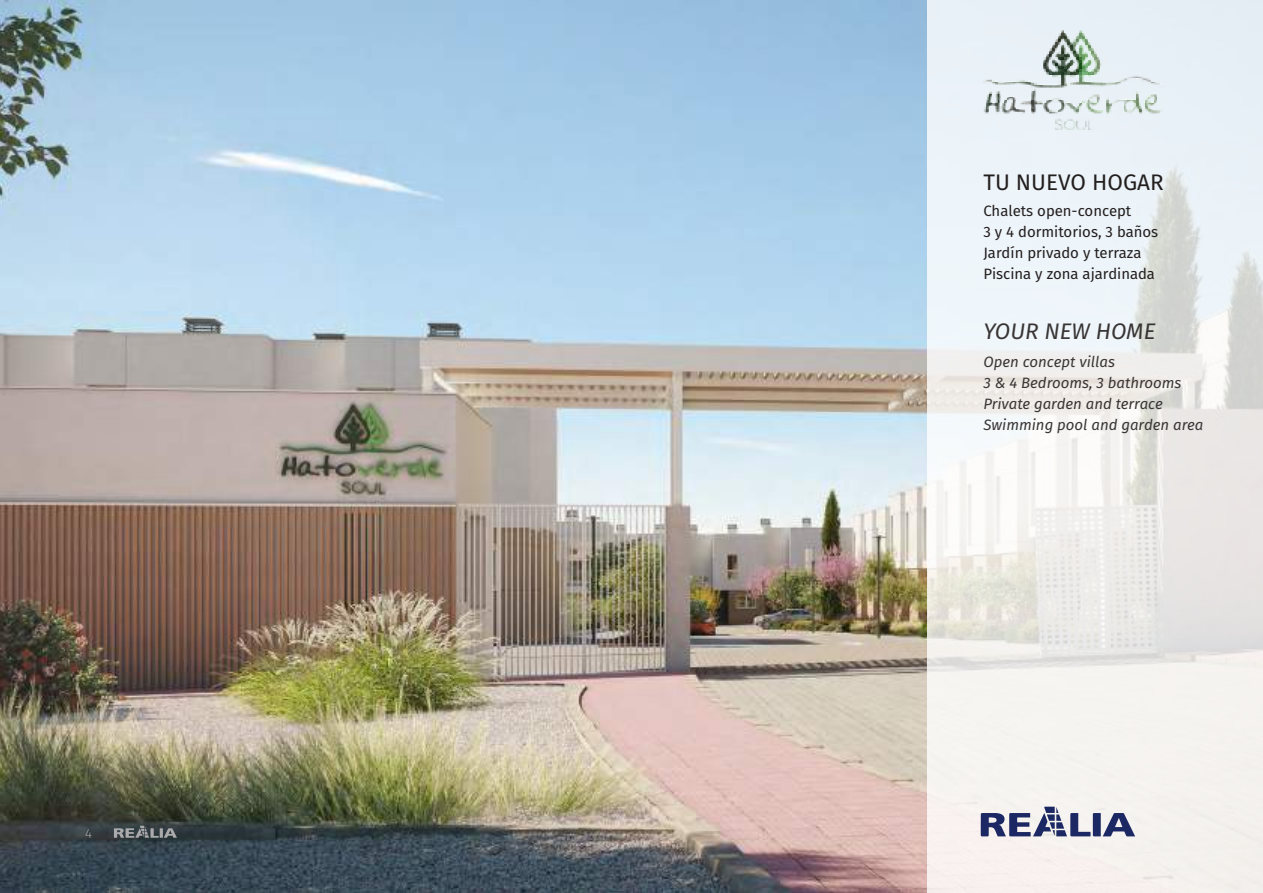
<style>
.page{position:relative;width:1263px;height:893px;background:#fff}
.page>*{position:absolute;margin:0;border:0;box-sizing:border-box;transform-origin:0 0}
.t1{font:22.5px "Fira Sans";color:#241f1f}
.t2{font:italic 22.5px "Fira Sans";color:#393535}
.t3{font:italic 15px/21px "Fira Sans";color:#393535}
.t4{font:15px/21px "Fira Sans";color:#241f1f}
.t5{font:13.2px ".notdef";color:#aaaaac}
</style>
<div class="page">
<img style="left:0;top:0;width:927px;height:893px">
<svg style="left:927px;top:0;width:336px;height:893px"></svg>
<img style="left:983px;top:31px;width:183px;height:99px">
<svg style="left:981px;top:807px;width:154px;height:29px"></svg>
<svg style="left:114px;top:826px;width:63px;height:12px"></svg>
<p class="t5" style="left:85px;top:824px;width:8px">4</p>
<h1 class="t1" style="left:983px;top:166px;width:182px">TU NUEVO HOGAR</h1>
<p class="t4" style="left:983px;top:201px;width:176px">Chalets open-concept<br>3 y 4 dormitorios, 3 baños<br>Jardín privado y terraza<br>Piscina y zona ajardinada</p>
<h1 class="t2" style="left:983px;top:316px;width:174px">YOUR NEW HOME</h1>
<p class="t3" style="left:983px;top:351px;width:221px">Open concept villas<br>3 &amp; 4 Bedrooms, 3 bathrooms<br>Private garden and terrace<br>Swimming pool and garden area</p>
</div>
